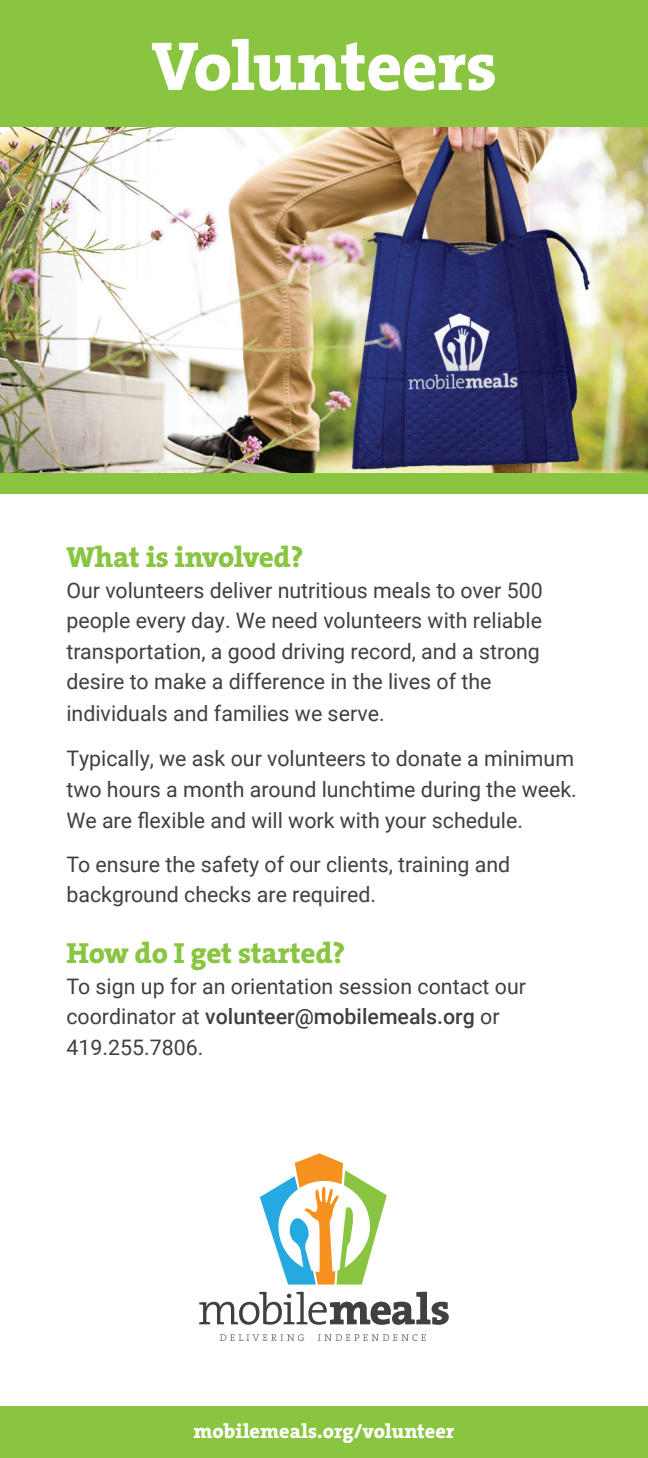
<style>
.page{position:relative;width:648px;height:1458px;background:#fff}
.page>*{position:absolute;margin:0;border:0;box-sizing:border-box;transform-origin:0 0}
.t1{font:800 69.75px "The Serif";letter-spacing:-.01em;color:#fff}
.t2{font:800 29.25px "The Serif";letter-spacing:-.01em;color:#89c541}
.t3{font:21.38px/30.6px "Roboto";color:#404041}
.t4{font:800 20.25px "The Serif";color:#fff}
.s1{font-weight:500}
</style>
<div class="page">
<img style="left:0;top:126px;width:648px;height:348px">
<svg style="left:260px;top:1153px;width:127px;height:132px"></svg>
<svg style="left:199px;top:1292px;width:250px;height:33px"></svg>
<svg style="left:220px;top:1334px;width:84px;height:7px"></svg>
<svg style="left:318px;top:1334px;width:108px;height:7px"></svg>
<div style="left:0;top:1407px;width:648px;height:51px;background:#89c541"></div>
<div style="left:0;top:0;width:648px;height:126px;background:#89c541"></div>
<div style="left:0;top:474px;width:648px;height:20px;background:#89c541"></div>
<h1 class="t1" style="left:151px;top:8px;width:347px">Volunteers</h1>
<h2 class="t2" style="left:66px;top:532px;width:239px">What is involved?</h2>
<p class="t3" style="left:66px;top:574px;width:478px">Our volunteers deliver nutritious meals to over 500 people every day. We need volunteers with reliable transportation, a good driving record, and a strong desire to make a difference in the lives of the individuals and families we serve.</p>
<p class="t3" style="left:66px;top:742px;width:512px">Typically, we ask our volunteers to donate a minimum two hours a month around lunchtime during the week.<br>We are flexible and will work with your schedule.</p>
<p class="t3" style="left:66px;top:848px;width:445px">To ensure the safety of our clients, training and background checks are required.</p>
<h2 class="t2" style="left:66px;top:928px;width:280px">How do I get started?</h2>
<p class="t3" style="left:66px;top:971px;width:461px">To sign up for an orientation session contact our coordinator at <span class="s1">volunteer@mobilemeals.org</span> or<br>419.255.7806.</p>
<p class="t4" style="left:193px;top:1414px;width:263px">mobilemeals.org/volunteer</p>
</div>
